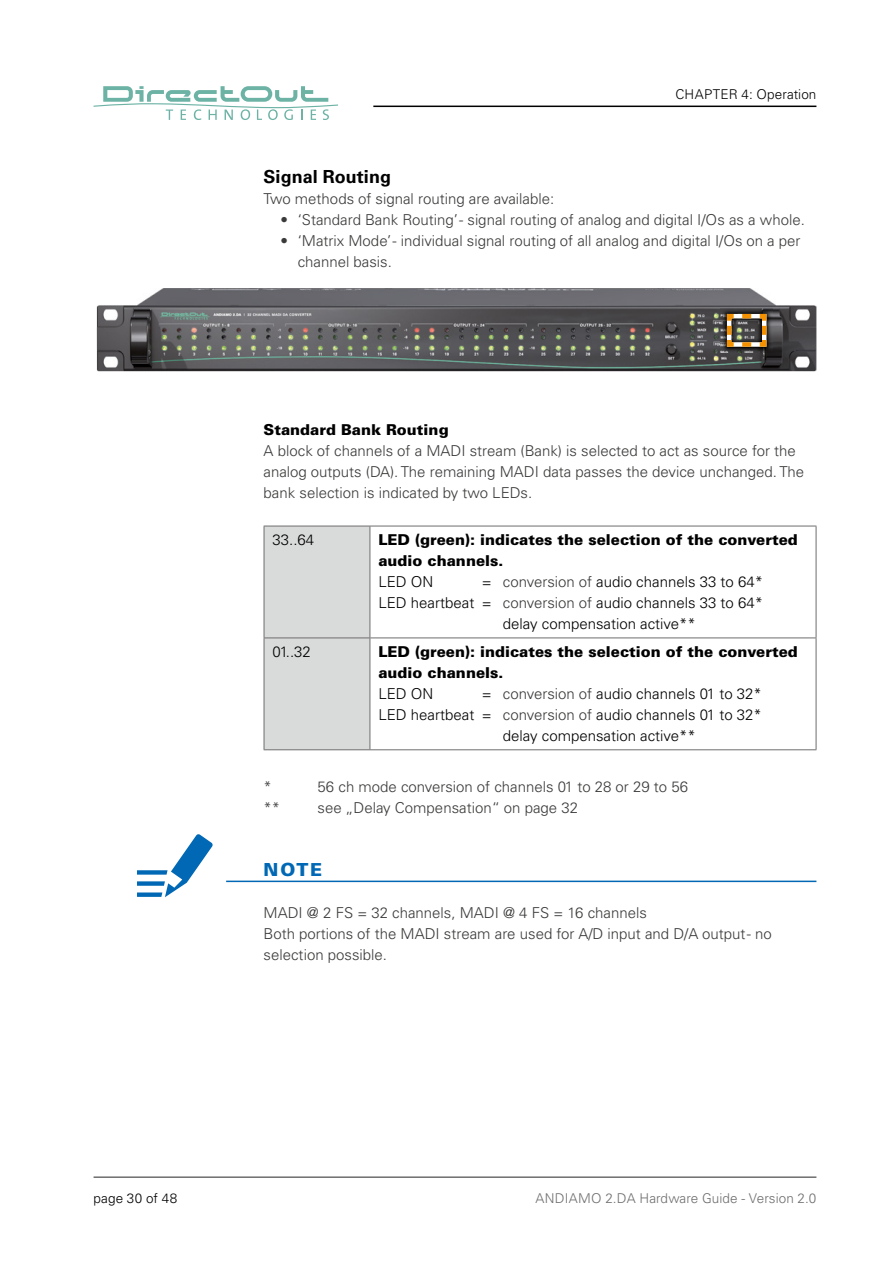
<style>
.page{position:relative;width:893px;height:1263px;background:#fff}
.page>*{position:absolute;margin:0;border:0;box-sizing:border-box;transform-origin:0 0}
.t1{font:700 18px "Univers LT Pro 65";color:#000}
.t2{font:900 18px "Univers LT Pro 75";color:#0068b4}
.t3{font:300 15px/21px "Univers LT Pro 45";color:#3a3a39}
.t4{font:300 15px "Univers LT Pro 45";color:#000}
.t5{font:900 15px/21px "Univers LT Pro 75";color:#000}
.t6{font:300 13.5px "Univers LT Pro 45";letter-spacing:.005em;color:#6e6e6e}
.t7{font:300 13.5px "Univers LT Pro 45";letter-spacing:.01em;color:#000}
.s1{color:#3a3a39}
</style>
<div class="page">
<hr style="left:94px;top:1176px;width:722px;height:2px;background:#6e6e6e">
<hr style="left:373px;top:106px;width:443px;height:1px;background:#000">
<svg style="left:94px;top:86px;width:244px;height:34px"></svg>
<hr style="left:226px;top:881px;width:590px;height:1px;background:#0068b4">
<div style="left:265px;top:527px;width:105px;height:222px;background:#d9dada"></div>
<hr style="left:264px;top:526px;width:1px;height:111px;background:#6e6e6e">
<hr style="left:264px;top:638px;width:1px;height:111px;background:#6e6e6e">
<hr style="left:370px;top:526px;width:1px;height:111px;background:#6e6e6e">
<hr style="left:370px;top:638px;width:1px;height:111px;background:#6e6e6e">
<hr style="left:816px;top:526px;width:1px;height:111px;background:#6e6e6e">
<hr style="left:816px;top:638px;width:1px;height:111px;background:#6e6e6e">
<hr style="left:264px;top:526px;width:106px;height:1px;background:#6e6e6e">
<hr style="left:264px;top:637px;width:106px;height:1px;background:#6e6e6e">
<hr style="left:264px;top:749px;width:106px;height:1px;background:#6e6e6e">
<hr style="left:370px;top:526px;width:446px;height:1px;background:#6e6e6e">
<hr style="left:370px;top:637px;width:446px;height:1px;background:#6e6e6e">
<hr style="left:370px;top:749px;width:446px;height:1px;background:#6e6e6e">
<img style="left:97px;top:288px;width:719px;height:83px">
<img style="left:721px;top:308px;width:51px;height:44px">
<svg style="left:725px;top:312px;width:44px;height:37px;background:#7f6c4d"></svg>
<svg style="left:137px;top:834px;width:76px;height:63px"></svg>
<p class="t7" style="left:675px;top:86px;width:142px">CHAPTER 4: Operation</p>
<p class="t1" style="left:264px;top:166px;width:129px">Signal Routing</p>
<p class="t3" style="left:264px;top:188px;width:292px">Two methods of signal routing are available:</p>
<p class="t3" style="left:281px;top:209px;width:526px">• ‘Standard Bank Routing’ - signal routing of analog and digital I/Os as a whole.</p>
<p class="t3" style="left:298px;top:230px;width:504px;text-indent:-17px">• ‘Matrix Mode’ - individual signal routing of all analog and digital I/Os on a per channel basis.</p>
<p class="t5" style="left:264px;top:419px;width:187px">Standard Bank Routing</p>
<p class="t3" style="left:264px;top:440px;width:542px">A block of channels of a MADI stream (Bank) is selected to act as source for the analog outputs (DA). The remaining MADI data passes the device unchanged. The bank selection is indicated by two LEDs.</p>
<p class="t4" style="left:273px;top:531px;width:43px">33..64</p>
<p class="t5" style="left:378px;top:529px;width:421px">LED (green): indicates the selection of the converted audio channels.</p>
<p class="t4" style="left:378px;top:573px;width:57px">LED ON</p>
<p class="t4" style="left:482px;top:573px;width:283px">= <span class="s1">conversion of</span> audio channels 33 to 64*</p>
<p class="t4" style="left:378px;top:594px;width:386px">LED heartbeat = <span class="s1">conversion of</span> audio channels 33 to 64*</p>
<p class="t4" style="left:503px;top:615px;width:194px">delay compensation active**</p>
<p class="t4" style="left:273px;top:643px;width:40px">01..32</p>
<p class="t5" style="left:378px;top:641px;width:421px">LED (green): indicates the selection of the converted audio channels.</p>
<p class="t4" style="left:378px;top:685px;width:57px">LED ON</p>
<p class="t4" style="left:482px;top:685px;width:281px">= <span class="s1">conversion of</span> audio channels 01 to 32*</p>
<p class="t4" style="left:378px;top:706px;width:385px">LED heartbeat = <span class="s1">conversion of</span> audio channels 01 to 32*</p>
<p class="t4" style="left:503px;top:727px;width:194px">delay compensation active**</p>
<p class="t3" style="left:264px;top:776px;width:10px">*</p>
<p class="t3" style="left:318px;top:776px;width:372px">56 ch mode conversion of channels 01 to 28 or 29 to 56</p>
<p class="t3" style="left:264px;top:797px;width:18px">**</p>
<p class="t3" style="left:318px;top:797px;width:262px">see „Delay Compensation“ on page 32</p>
<p class="t2" style="left:264px;top:858px;width:60px">NOTE</p>
<p class="t3" style="left:264px;top:902px;width:510px">MADI @ 2 FS = 32 channels, MADI @ 4 FS = 16 channels<br>Both portions of the MADI stream are used for A/D input and D/A output - no selection possible.</p>
<p class="t7" style="left:94px;top:1190px;width:85px">page 30 of 48</p>
<p class="t6" style="left:535px;top:1190px;width:282px">ANDIAMO 2.DA Hardware Guide - Version 2.0</p>
</div>
